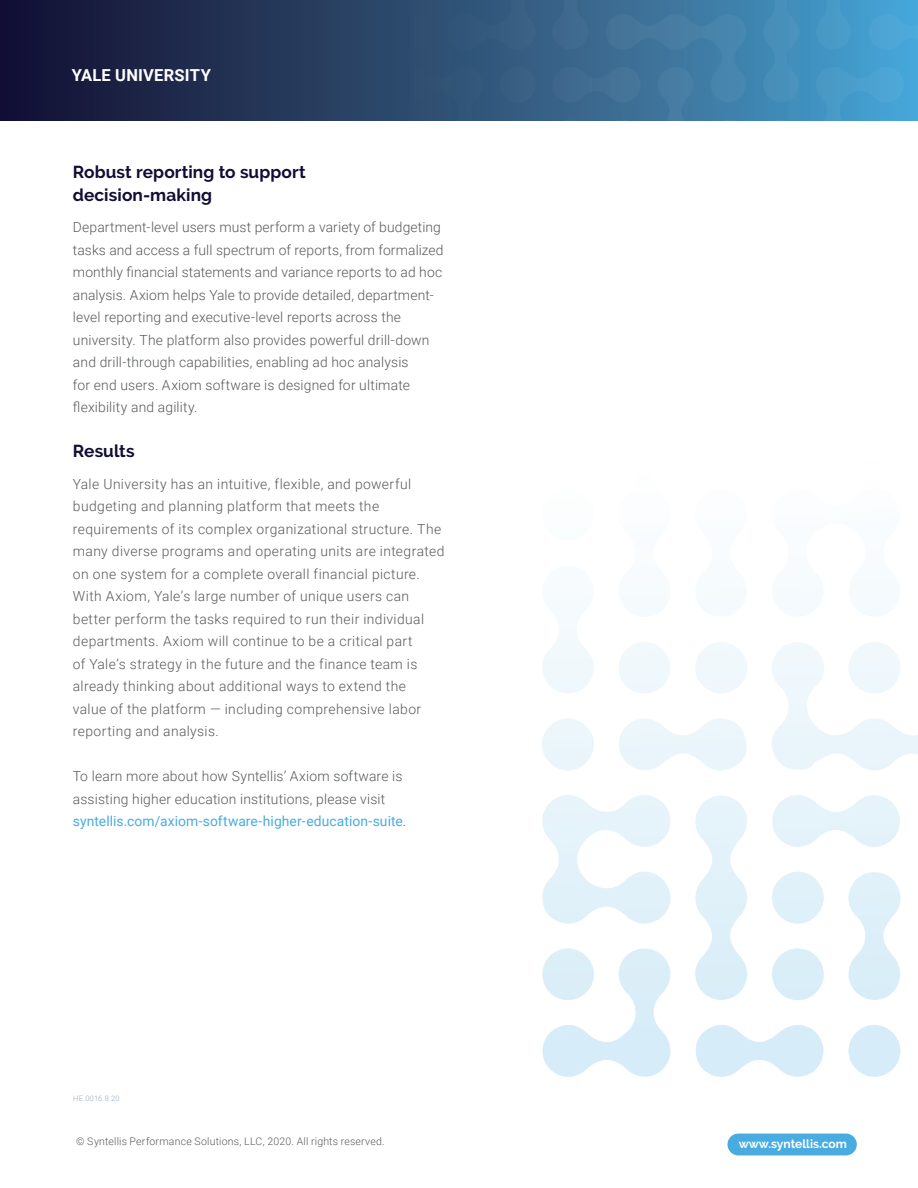
<style>
.page{position:relative;width:918px;height:1188px;background:#fff}
.page>*{position:absolute;margin:0;border:0;box-sizing:border-box;transform-origin:0 0}
.Subhed{font:700 17.25px/22.5px "Raleway";letter-spacing:.005em;color:#110d34}
.t1{font:700 16.5px "Roboto";letter-spacing:.015em;color:#fff}
.t2{font:300 13.8px/22.5px "Roboto";letter-spacing:.02em;color:#56595b}
.t3{font:700 12px "Raleway";color:#fff}
.t4{font:300 10.5px "Roboto";letter-spacing:.02em;color:#56595b}
.Document_code{font:300 7.5px "Roboto";letter-spacing:.03em;color:#96a9bc}
.s1{font-weight:400;color:#48ace0}
</style>
<div class="page">
<svg style="left:0;top:0;width:918px;height:120px;background:#24395d"></svg>
<svg style="left:814px;top:65px;width:92px;height:56px;background:#469dcc"></svg>
<div style="left:814px;top:0;width:39px;height:50px;background:#4899c7"></div>
<div style="left:868px;top:13px;width:50px;height:38px;background:#4ca5d6"></div>
<svg style="left:446px;top:0;width:92px;height:51px;background:#33597d"></svg>
<svg style="left:551px;top:0;width:252px;height:121px;background:#4079a0"></svg>
<div style="left:395px;top:62px;width:90px;height:59px;background:#305073"></div>
<div style="left:395px;top:14px;width:36px;height:36px;background:#2f4c6e;border-radius:50%"></div>
<svg style="left:498px;top:120px;width:39px;height:1px"></svg>
<div style="left:500px;top:67px;width:36px;height:36px;background:#3a5f82;border-radius:50%"></div>
<svg style="left:773px;top:589px;width:127px;height:27px"></svg>
<svg style="left:772px;top:642px;width:146px;height:128px"></svg>
<svg style="left:848px;top:1025px;width:53px;height:52px"></svg>
<svg style="left:848px;top:872px;width:53px;height:128px"></svg>
<div style="left:772px;top:872px;width:52px;height:52px;background:#e0f1f9;border-radius:50%"></div>
<div style="left:772px;top:948px;width:52px;height:52px;background:#daeef8;border-radius:50%"></div>
<svg style="left:772px;top:795px;width:128px;height:52px"></svg>
<svg style="left:698px;top:598px;width:47px;height:18px"></svg>
<div style="left:695px;top:642px;width:52px;height:52px;background:#f0f8fc;border-radius:50%"></div>
<div style="left:542px;top:718px;width:52px;height:53px;background:#ebf6fb;border-radius:50%"></div>
<svg style="left:542px;top:795px;width:129px;height:129px"></svg>
<svg style="left:619px;top:718px;width:128px;height:52px"></svg>
<svg style="left:695px;top:796px;width:52px;height:204px"></svg>
<svg style="left:542px;top:948px;width:129px;height:129px"></svg>
<svg style="left:696px;top:1025px;width:128px;height:52px"></svg>
<div style="left:542px;top:948px;width:52px;height:52px;background:#dbeef8;border-radius:50%"></div>
<svg style="left:543px;top:602px;width:127px;height:91px"></svg>
<div style="left:727px;top:1134px;width:130px;height:21px;background:#48ace0;border-radius:11px"></div>
<p class="t1" style="left:72px;top:63px;width:140px">YALE UNIVERSITY</p>
<p class="Subhed" style="left:73px;top:161px;width:234px">Robust reporting to support decision-making</p>
<p class="t2" style="left:73px;top:216px;width:372px">Department-level users must perform a variety of budgeting tasks and access a full spectrum of reports, from formalized monthly financial statements and variance reports to ad hoc analysis. Axiom helps Yale to provide detailed, department&shy;level reporting and executive-level reports across the university. The platform also provides powerful drill-down and drill-through capabilities, enabling ad hoc analysis<br>for end users. Axiom software is designed for ultimate flexibility and agility.</p>
<p class="Subhed" style="left:73px;top:440px;width:63px">Results</p>
<p class="t2" style="left:73px;top:472px;width:373px">Yale University has an intuitive, flexible, and powerful budgeting and planning platform that meets the requirements of its complex organizational structure. The many diverse programs and operating units are integrated on one system for a complete overall financial picture.<br>With Axiom, Yale’s large number of unique users can better perform the tasks required to run their individual departments. Axiom will continue to be a critical part<br>of Yale’s strategy in the future and the finance team is already thinking about additional ways to extend the<br>value of the platform — including comprehensive labor reporting and analysis.</p>
<p class="t2" style="left:73px;top:765px;width:335px">To learn more about how Syntellis’ Axiom software is assisting higher education institutions, please visit <span class="s1">syntellis.com/axiom-software-higher-education-suite</span>.</p>
<p class="Document_code" style="left:73px;top:1093px;width:48px">HE.0016.8.20</p>
<p class="t4" style="left:76px;top:1134px;width:310px">© Syntellis Performance Solutions, LLC, 2020. All rights reserved.</p>
<p class="t3" style="left:739px;top:1137px;width:110px">www.syntellis.com</p>
</div>
